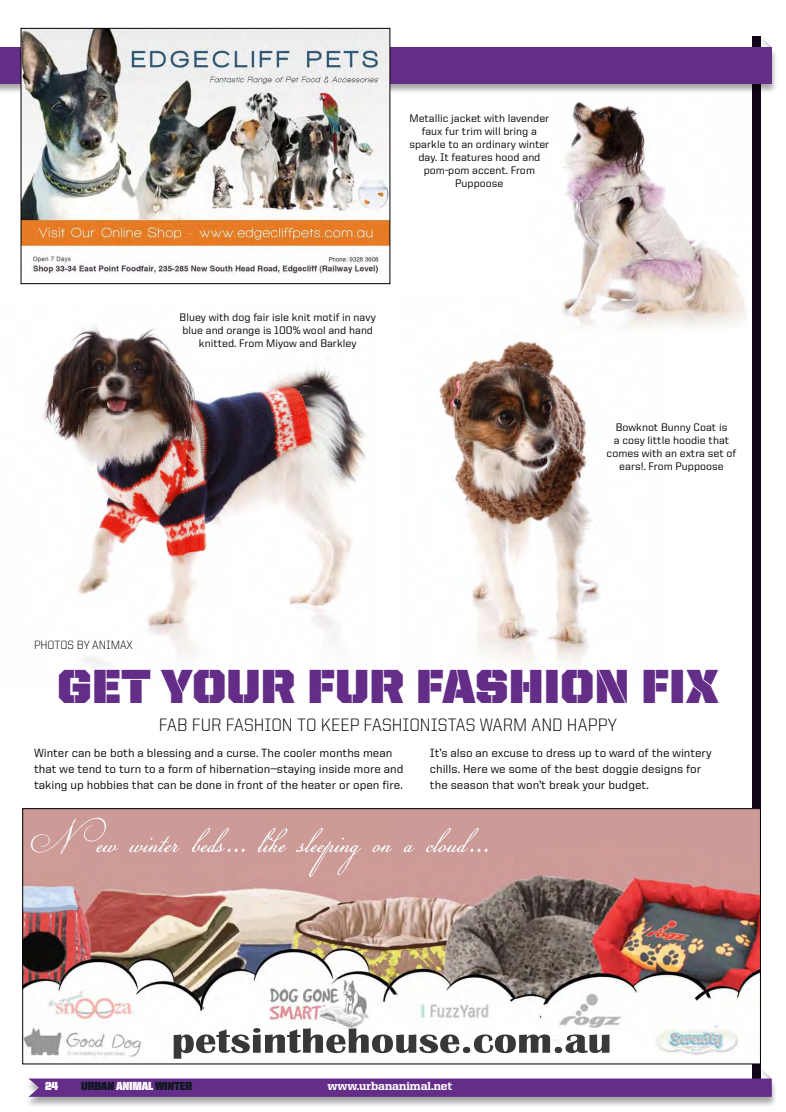
<style>
.page{position:relative;width:786px;height:1112px;background:#fff}
.page>*{position:absolute;margin:0;border:0;box-sizing:border-box;transform-origin:0 0}
.t1{font:48px "United Sans Reg Stencil";color:#642d88}
.t2{font:300 18px "United Sans Reg";letter-spacing:.005em;color:#000}
.t3{font:500 12px/16px "United Sans Reg";color:#000}
.t4{font:300 12px "United Sans Reg";color:#000}
.t5{font:800 11.8px "United Serif Reg";color:#fff}
.t6{font:11.8px "United Sans Semi Cond Stencil";letter-spacing:-.02em;color:#0e171f}
.t7{font:11.8px "United Sans Semi Cond Stencil";color:#fff}
.t8{font:500 11px/13px "United Sans Reg";color:#000;text-align:center}
.s1{color:#fff}
</style>
<div class="page">
<img style="left:563px;top:101px;width:184px;height:227px">
<svg style="left:760px;top:36px;width:11px;height:11px"></svg>
<div style="left:752px;top:36px;width:8px;height:1042px;background:#110617"></div>
<div style="left:0;top:47px;width:777px;height:47px;background:#000;opacity:.35"></div>
<div style="left:0;top:47px;width:771px;height:36px;background:#642d88"></div>
<div style="left:24px;top:1078px;width:752px;height:29px;background:#000;opacity:.35"></div>
<svg style="left:28px;top:1067px;width:743px;height:29px"></svg>
<img style="left:23px;top:30px;width:365px;height:244px">
<div style="left:21px;top:28px;width:369px;height:256px;border:1px solid #000"></div>
<img style="left:42px;top:325px;width:324px;height:341px">
<img style="left:24px;top:810px;width:734px;height:252px">
<div style="left:22px;top:808px;width:738px;height:256px;border:1px solid #000"></div>
<img style="left:439px;top:296px;width:221px;height:370px">
<p class="t8" style="left:409px;top:111px;width:141px">Metallic jacket with lavender faux fur trim will bring a sparkle to an ordinary winter day. It features hood and pom-pom accent. From<br>Puppoose</p>
<p class="t8" style="left:179px;top:310px;width:198px">Bluey with dog fair isle knit motif in navy blue and orange is 100% wool and hand knitted. From Miyow and Barkley</p>
<p class="t8" style="left:606px;top:420px;width:131px">Bowknot Bunny Coat is<br>a cosy little hoodie that comes with an extra set of ears!. From Puppoose</p>
<p class="t4" style="left:34px;top:638px;width:14px">PHOTOS</p>
<p class="t4" style="left:77px;top:638px;width:57px">BY ANIMAX</p>
<h1 class="t1" style="left:57px;top:660px;width:32px">GET</h1>
<h1 class="t1" style="left:161px;top:660px;width:558px">YOUR FUR FASHION FIX</h1>
<h2 class="t2" style="left:159px;top:714px;width:459px">FAB FUR FASHION TO KEEP FASHIONISTAS WARM AND HAPP Y</h2>
<p class="t3" style="left:34px;top:744px;width:371px">Winter can be both a blessing and a curse. The cooler months mean that we tend to turn to a form of hibernation—staying inside more and taking up hobbies that can be done in front of the heater or open fire.</p>
<p class="t3" style="left:430px;top:744px;width:283px">It’s also an excuse to dress up to ward of the wintery chills. Here we some of the best doggie designs for the season that won’t break your budget.</p>
<p class="t7" style="left:45px;top:1079px;width:14px">24</p>
<p class="t6" style="left:81px;top:1079px;width:113px">URBAN <span class="s1">ANIMAL</span> WINTER</p>
<p class="t5" style="left:327px;top:1078px;width:126px">www.urbananimal.net</p>
</div>
